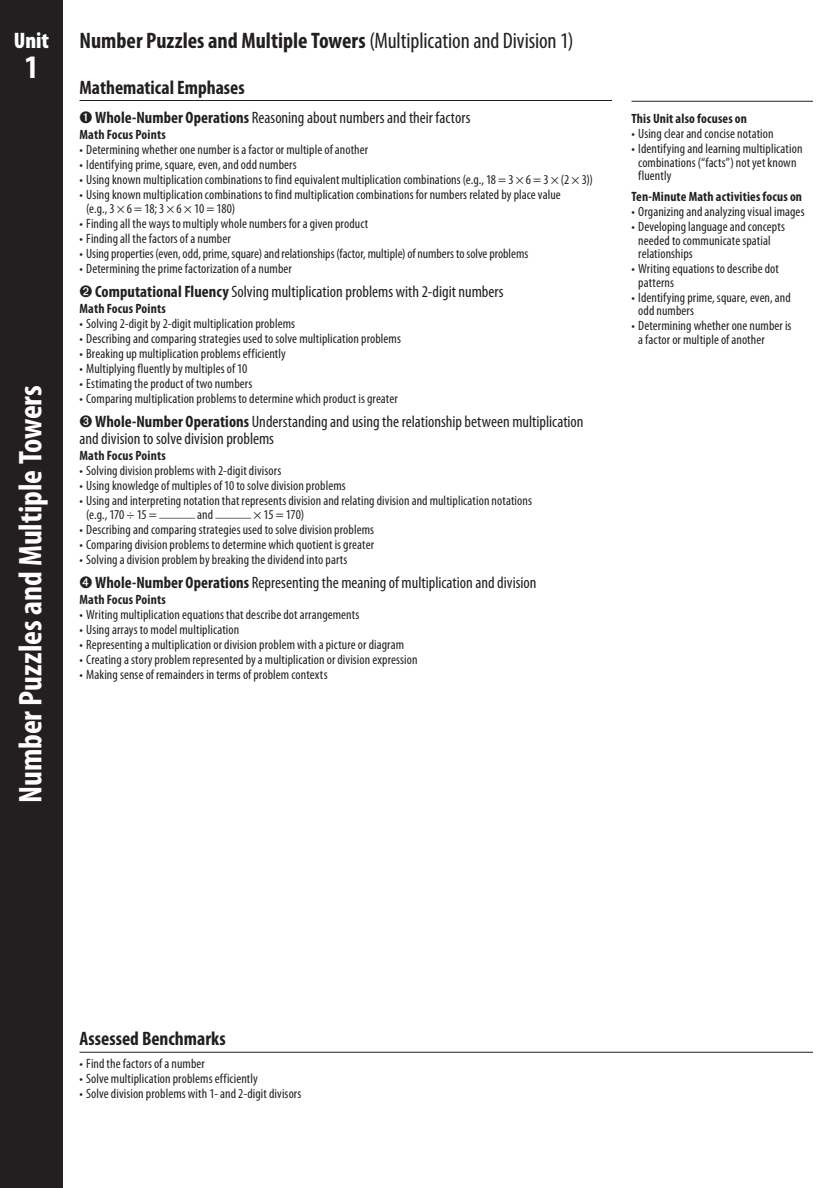
<style>
.page{position:relative;width:837px;height:1188px;background:#fff}
.page>*{position:absolute;margin:0;border:0;box-sizing:border-box;transform-origin:0 0}
.t1{font:700 condensed 33px "Myriad Pro";color:#fff}
.t2{font:700 condensed 22.5px "Myriad Pro";color:#231f20}
.t3{font:900 condensed 22.5px "Myriad Pro";color:#fff}
.t4{font:700 condensed 19.5px "Myriad Pro";color:#231f20}
.t5{font:condensed 16.5px/16.5px "Myriad Pro";color:#231f20}
.t6{font:condensed 13.5px/13.5px "Myriad Pro";letter-spacing:.005em;color:#231f20}
.t7{font:700 condensed 13.5px "Myriad Pro";letter-spacing:.01em;color:#231f20}
.s1{font-weight:400}
.s2{font-weight:700}
</style>
<div class="page">
<div style="left:0;top:0;width:63px;height:1188px;background:#231f20"></div>
<hr style="left:0;top:1110px;width:1px;height:78px;background:#f36e21">
<hr style="left:80px;top:100px;width:532px;height:1px;background:#231f20">
<hr style="left:159px;top:518px;width:36px;height:1px;background:#6c6d70">
<hr style="left:215px;top:518px;width:36px;height:1px;background:#6c6d70">
<hr style="left:632px;top:101px;width:181px;height:1px;background:#231f20">
<hr style="left:80px;top:1052px;width:733px;height:1px;background:#231f20">
<h2 class="t3" style="left:14px;top:26px;width:37px">Unit</h2>
<h1 class="t1" style="left:24px;top:47px;width:16px">1</h1>
<h1 class="t1" style="left:10px;top:803px;width:420px;rotate:-90deg">Number Puzzles and Multiple Towers</h1>
<h2 class="t2" style="left:80px;top:27px;width:495px">Number Puzzles and Multiple Towers <span class="s1">(Multiplication and Division 1)</span></h2>
<h3 class="t4" style="left:80px;top:75px;width:167px">Mathematical Emphases</h3>
<p class="t5" style="left:80px;top:109px;width:392px">➊ <span class="s2">Whole-Number Operations</span> Reasoning about numbers and their factors</p>
<p class="t7" style="left:80px;top:126px;width:88px">Math Focus Points</p>
<p class="t6" style="left:80px;top:143px;width:290px">• Determining whether one number is a factor or multiple of another</p>
<p class="t6" style="left:80px;top:158px;width:219px">• Identifying prime, square, even, and odd numbers</p>
<p class="t6" style="left:80px;top:173px;width:515px">• Using known multiplication combinations to find equivalent multiplication combinations (e.g., 18 = 3 × 6 = 3 × (2 × 3))</p>
<p class="t6" style="left:86px;top:188px;width:476px;text-indent:-7px">• Using known multiplication combinations to find multiplication combinations for numbers related by place value (e.g., 3 × 6 = 18; 3 × 6 × 10 = 180)</p>
<p class="t6" style="left:80px;top:216px;width:290px">• Finding all the ways to multiply whole numbers for a given product</p>
<p class="t6" style="left:80px;top:231px;width:153px">• Finding all the factors of a number</p>
<p class="t6" style="left:80px;top:246px;width:450px">• Using properties (even, odd, prime, square) and relationships (factor, multiple) of numbers to solve problems</p>
<p class="t6" style="left:80px;top:261px;width:214px">• Determining the prime factorization of a number</p>
<p class="t5" style="left:80px;top:283px;width:426px">➋ <span class="s2">Computational Fluency</span> Solving multiplication problems with 2-digit numbers</p>
<p class="t7" style="left:80px;top:300px;width:88px">Math Focus Points</p>
<p class="t6" style="left:80px;top:317px;width:217px">• Solving 2-digit by 2-digit multiplication problems</p>
<p class="t6" style="left:80px;top:332px;width:323px">• Describing and comparing strategies used to solve multiplication problems</p>
<p class="t6" style="left:80px;top:347px;width:208px">• Breaking up multiplication problems efficiently</p>
<p class="t6" style="left:80px;top:362px;width:169px">• Multiplying fluently by multiples of 10</p>
<p class="t6" style="left:80px;top:377px;width:174px">• Estimating the product of two numbers</p>
<p class="t6" style="left:80px;top:392px;width:320px">• Comparing multiplication problems to determine which product is greater</p>
<p class="t5" style="left:80px;top:413px;width:506px">➌ <span class="s2">Whole-Number Operations</span> Understanding and using the relationship between multiplication and division to solve division problems</p>
<p class="t7" style="left:80px;top:447px;width:88px">Math Focus Points</p>
<p class="t6" style="left:80px;top:464px;width:203px">• Solving division problems with 2-digit divisors</p>
<p class="t6" style="left:80px;top:479px;width:268px">• Using knowledge of multiples of 10 to solve division problems</p>
<p class="t6" style="left:86px;top:494px;width:447px;text-indent:-7px">• Using and interpreting notation that represents division and relating division and multiplication notations (e.g., 170 ÷ 15 =</p>
<p class="t6" style="left:197px;top:507px;width:17px">and</p>
<p class="t6" style="left:253px;top:507px;width:52px">× 15 = 170)</p>
<p class="t6" style="left:80px;top:522px;width:296px">• Describing and comparing strategies used to solve division problems</p>
<p class="t6" style="left:80px;top:537px;width:296px">• Comparing division problems to determine which quotient is greater</p>
<p class="t6" style="left:80px;top:552px;width:270px">• Solving a division problem by breaking the dividend into parts</p>
<p class="t5" style="left:80px;top:574px;width:458px">➍ <span class="s2">Whole-Number Operations</span> Representing the meaning of multiplication and division</p>
<p class="t7" style="left:80px;top:591px;width:88px">Math Focus Points</p>
<p class="t6" style="left:80px;top:608px;width:281px">• Writing multiplication equations that describe dot arrangements</p>
<p class="t6" style="left:80px;top:623px;width:161px">• Using arrays to model multiplication</p>
<p class="t6" style="left:80px;top:638px;width:326px">• Representing a multiplication or division problem with a picture or diagram</p>
<p class="t6" style="left:80px;top:653px;width:340px">• Creating a story problem represented by a multiplication or division expression</p>
<p class="t6" style="left:80px;top:668px;width:250px">• Making sense of remainders in terms of problem contexts</p>
<p class="t7" style="left:632px;top:110px;width:117px">This Unit also focuses on</p>
<p class="t6" style="left:632px;top:127px;width:144px">• Using clear and concise notation</p>
<p class="t6" style="left:638px;top:142px;width:166px;text-indent:-7px">• Identifying and learning multiplication combinations (“facts”) not yet known fluently</p>
<p class="t7" style="left:632px;top:188px;width:172px">Ten-Minute Math activities focus on</p>
<p class="t6" style="left:632px;top:205px;width:175px">• Organizing and analyzing visual images</p>
<p class="t6" style="left:638px;top:220px;width:148px;text-indent:-7px">• Developing language and concepts needed to communicate spatial relationships</p>
<p class="t6" style="left:638px;top:262px;width:142px;text-indent:-7px">• Writing equations to describe dot patterns</p>
<p class="t6" style="left:638px;top:290px;width:154px;text-indent:-7px">• Identifying prime, square, even, and odd numbers</p>
<p class="t6" style="left:638px;top:319px;width:155px;text-indent:-7px">• Determining whether one number is a factor or multiple of another</p>
<h3 class="t4" style="left:80px;top:1026px;width:148px">Assessed Benchmarks</h3>
<p class="t6" style="left:80px;top:1057px;width:127px">• Find the factors of a number</p>
<p class="t6" style="left:80px;top:1072px;width:180px">• Solve multiplication problems efficiently</p>
<p class="t6" style="left:80px;top:1087px;width:223px">• Solve division problems with 1- and 2-digit divisors</p>
</div>
